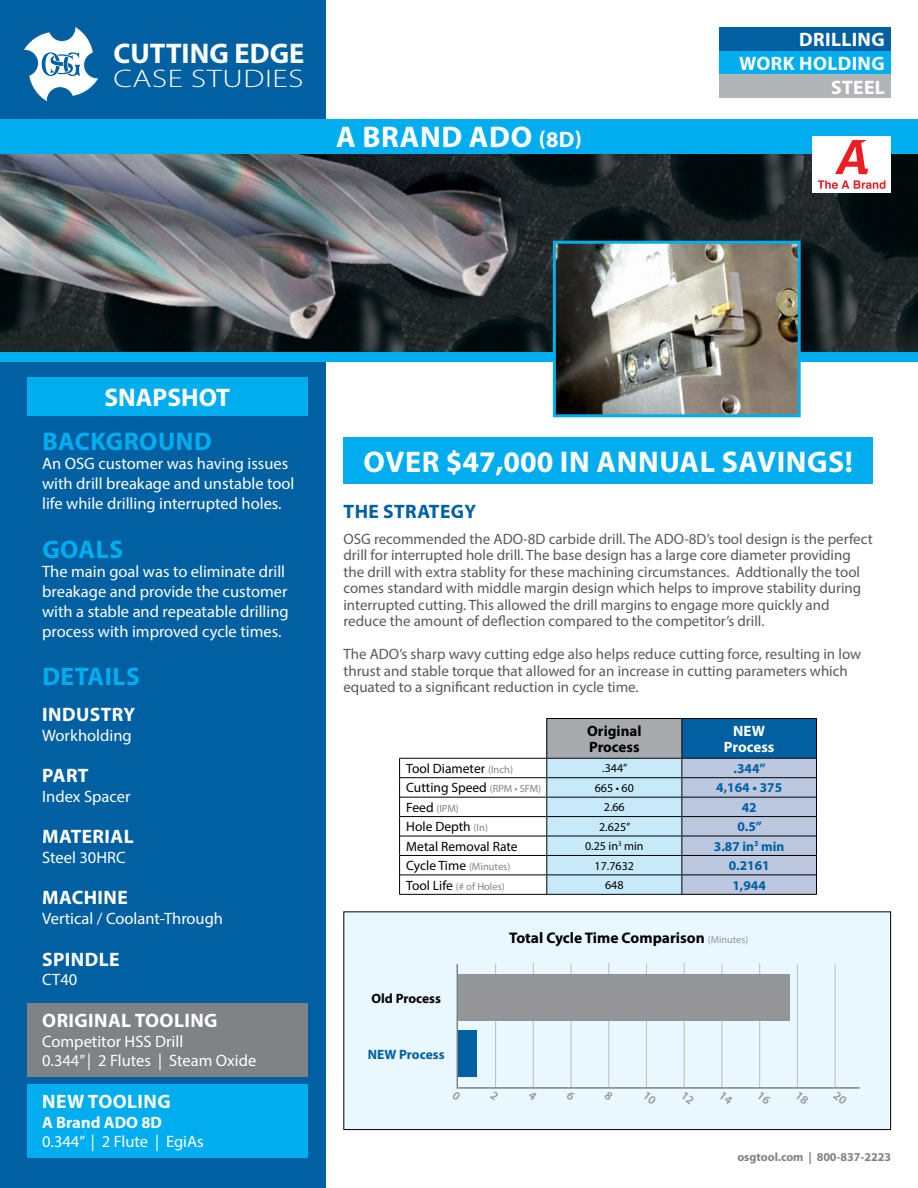
<style>
.page{position:relative;width:918px;height:1188px;background:#fff}
.page>*{position:absolute;margin:0;border:0;box-sizing:border-box;transform-origin:0 0}
.t1{font:700 30px "Myriad Pro";letter-spacing:.02em;color:#fff}
.t2{font:700 28.5px "Myriad Pro";color:#fff}
.t3{font:700 25.5px "Myriad Pro";letter-spacing:.02em;color:#00aeef}
.t4{font:300 25.5px "Myriad Pro";letter-spacing:.02em;color:#fff;scale:1.27 1}
.t5{font:700 25.5px "Myriad Pro";color:#fff}
.t6{font:700 19.5px/23.7px "Myriad Pro";letter-spacing:.02em;color:#fff;text-align:right}
.t7{font:700 19.5px "Myriad Pro";letter-spacing:.02em;color:#0060a2}
.t8{font:16.5px/19.8px "Myriad Pro";color:#fff}
.t9{font:700 16.5px "Myriad Pro";color:#fff}
.t10{font:700 15.45px "Myriad Pro";color:#000}
.t11{font:15px/16.5px "Myriad Pro";color:#58595b}
.t12{font:700 15px/16.5px "Myriad Pro";color:#000}
.t13{font:700 15px/16.5px "Myriad Pro";color:#fff;text-align:center}
.t14{font:13.5px "Myriad Pro";color:#000}
.t15{font:700 13.5px "Myriad Pro";color:#0060a2}
.t16{font:700 13.5px "Myriad Pro";color:#000}
.t17{font:12px "Myriad Pro";color:#000}
.t18{font:700 12px "Myriad Pro";color:#808285}
.t19{font:10.5px "Myriad Pro";color:#808285}
.s1{font-size:22.5px}
.s2{font-size:10.5px;color:#808285}
.s3{font-size:13.5px;color:#000}
.s4{font-weight:400;font-size:10.35px;color:#939598}
</style>
<div class="page">
<div style="left:0;top:0;width:325px;height:1188px;background:#0060a2"></div>
<img style="left:0;top:153px;width:918px;height:199px">
<div style="left:0;top:119px;width:918px;height:34px;background:#00aeef"></div>
<div style="left:0;top:352px;width:918px;height:9px;background:#00aeef"></div>
<div style="left:719px;top:27px;width:172px;height:24px;background:#0060a2"></div>
<div style="left:719px;top:51px;width:172px;height:24px;background:#00aeef"></div>
<div style="left:719px;top:75px;width:172px;height:23px;background:#b1b4b6"></div>
<svg style="left:24px;top:27px;width:74px;height:74px"></svg>
<div style="left:344px;top:912px;width:547px;height:218px;background:#e9f7fe"></div>
<div style="left:343px;top:911px;width:548px;height:219px;border:1px solid #000"></div>
<svg style="left:456px;top:963px;width:404px;height:126px"></svg>
<div style="left:27px;top:1084px;width:281px;height:74px;background:#00aeef"></div>
<div style="left:27px;top:1003px;width:281px;height:74px;background:#808285"></div>
<div style="left:27px;top:377px;width:281px;height:39px;background:#00aeef"></div>
<div style="left:343px;top:437px;width:530px;height:47px;background:#00aeef"></div>
<div style="left:813px;top:136px;width:78px;height:57px;background:#fff"></div>
<svg style="left:835px;top:140px;width:33px;height:34px"></svg>
<svg style="left:818px;top:180px;width:67px;height:9px"></svg>
<img style="left:557px;top:245px;width:240px;height:168px">
<div style="left:553px;top:241px;width:248px;height:176px;border:3px solid #00aeef"></div>
<div style="left:547px;top:719px;width:135px;height:39px;background:#a7a9ac"></div>
<div style="left:682px;top:719px;width:135px;height:39px;background:#0060a2"></div>
<hr style="left:547px;top:894px;width:135px;height:1px;background:#000">
<hr style="left:682px;top:894px;width:135px;height:1px;background:#000">
<hr style="left:399px;top:894px;width:148px;height:1px;background:#000">
<hr style="left:682px;top:719px;width:1px;height:39px;background:#000">
<svg style="left:399px;top:758px;width:418px;height:136px"></svg>
<hr style="left:546px;top:718px;width:136px;height:1px;background:#000">
<hr style="left:546px;top:719px;width:1px;height:39px;background:#000">
<hr style="left:682px;top:718px;width:135px;height:1px;background:#000">
<hr style="left:816px;top:719px;width:1px;height:39px;background:#000">
<h2 class="t2" style="left:113px;top:34px;width:192px">CUTTING EDGE</h2>
<h3 class="t4" style="left:113px;top:63px;width:151px">CASE STUDIES</h3>
<h1 class="t1" style="left:336px;top:118px;width:247px">A BRAND ADO <span class="s1">(8D)</span></h1>
<h3 class="t6" style="left:739px;top:27px;width:147px">DRILLING<br>WORK HOLDING<br>STEEL</h3>
<h3 class="t5" style="left:105px;top:381px;width:127px">SNAPSHOT</h3>
<h3 class="t3" style="left:42px;top:424px;width:171px">BACKGROUND</h3>
<p class="t8" style="left:42px;top:454px;width:254px">An OSG customer was having issues with drill breakage and unstable tool life while drilling interrupted holes.</p>
<h3 class="t3" style="left:42px;top:532px;width:82px">GOALS</h3>
<p class="t8" style="left:42px;top:562px;width:248px">The main goal was to eliminate drill breakage and provide the customer with a stable and repeatable drilling process with improved cycle times.</p>
<h3 class="t3" style="left:42px;top:660px;width:99px">DETAILS</h3>
<h3 class="t6" style="left:42px;top:702px;width:94px">INDUSTRY</h3>
<p class="t8" style="left:42px;top:725px;width:91px">Workholding</p>
<h3 class="t6" style="left:42px;top:763px;width:48px">PART</h3>
<p class="t8" style="left:42px;top:786px;width:90px">Index Spacer</p>
<h3 class="t6" style="left:42px;top:824px;width:93px">MATERIAL</h3>
<p class="t8" style="left:42px;top:847px;width:85px">Steel 30HRC</p>
<h3 class="t6" style="left:42px;top:885px;width:87px">MACHINE</h3>
<p class="t8" style="left:42px;top:908px;width:183px">Vertical / Coolant-Through</p>
<h3 class="t6" style="left:42px;top:947px;width:79px">SPINDLE</h3>
<p class="t8" style="left:42px;top:970px;width:37px">CT40</p>
<h3 class="t6" style="left:42px;top:1008px;width:177px">ORIGINAL TOOLING</h3>
<p class="t8" style="left:42px;top:1031px;width:216px">Competitor HSS Drill<br>0.344” | 2 Flutes | Steam Oxide</p>
<h3 class="t6" style="left:42px;top:1089px;width:130px">NEW TOOLING</h3>
<p class="t9" style="left:42px;top:1111px;width:121px">A Brand ADO 8D</p>
<p class="t8" style="left:42px;top:1132px;width:163px">0.344” | 2 Flute | EgiAs</p>
<h1 class="t1" style="left:364px;top:442px;width:491px">OVER $47,000 IN ANNUAL SAVINGS!</h1>
<h3 class="t7" style="left:344px;top:499px;width:134px">THE STRATEGY</h3>
<p class="t11" style="left:343px;top:530px;width:531px">OSG recommended the ADO-8D carbide drill. The ADO-8D’s tool design is the perfect drill for interrupted hole drill. The base design has a large core diameter providing the drill with extra stablity for these machining circumstances. Addtionally the tool comes standard with middle margin design which helps to improve stability during interrupted cutting. This allowed the drill margins to engage more quickly and reduce the amount of deflection compared to the competitor’s drill.</p>
<p class="t11" style="left:343px;top:646px;width:519px">The ADO’s sharp wavy cutting edge also helps reduce cutting force, resulting in low thrust and stable torque that allowed for an increase in cutting parameters which equated to a significant reduction in cycle time.</p>
<p class="t12" style="left:587px;top:722px;width:56px">Original<br>Process</p>
<p class="t13" style="left:724px;top:722px;width:52px">NEW<br>Process</p>
<p class="t14" style="left:406px;top:760px;width:108px">Tool Diameter <span class="s2">(Inch)</span></p>
<p class="t17" style="left:602px;top:761px;width:27px">.344”</p>
<p class="t15" style="left:734px;top:760px;width:34px">.344”</p>
<p class="t14" style="left:406px;top:780px;width:136px">Cutting Speed <span class="s2">(RPM • SFM)</span></p>
<p class="t17" style="left:595px;top:781px;width:41px">665 • 60</p>
<p class="t15" style="left:716px;top:779px;width:67px">4,164 • 375</p>
<p class="t19" style="left:406px;top:802px;width:54px"><span class="s3">Feed</span> (IPM)</p>
<p class="t17" style="left:604px;top:800px;width:22px">2.66</p>
<p class="t15" style="left:742px;top:799px;width:16px">42</p>
<p class="t14" style="left:406px;top:819px;width:83px">Hole Depth <span class="s2">(In)</span></p>
<p class="t17" style="left:599px;top:819px;width:33px">2.625”</p>
<p class="t15" style="left:737px;top:818px;width:26px">0.5”</p>
<p class="t14" style="left:406px;top:838px;width:113px">Metal Removal Rate</p>
<p class="t17" style="left:585px;top:839px;width:60px">0.25 in<sup>3</sup> min</p>
<p class="t15" style="left:714px;top:837px;width:72px">3.87 in<sup>3</sup> min</p>
<p class="t14" style="left:406px;top:857px;width:106px">Cycle Time <span class="s2">(Minutes)</span></p>
<p class="t17" style="left:595px;top:858px;width:41px">17.7632</p>
<p class="t15" style="left:729px;top:857px;width:42px">0.2161</p>
<p class="t19" style="left:406px;top:880px;width:100px"><span class="s3">Tool Life</span> (# of Holes)</p>
<p class="t17" style="left:605px;top:878px;width:20px">648</p>
<p class="t15" style="left:732px;top:876px;width:35px">1,944</p>
<p class="t16" style="left:371px;top:990px;width:71px">Old Process</p>
<p class="t15" style="left:368px;top:1045px;width:78px">NEW Process</p>
<p class="t10" style="left:509px;top:928px;width:241px">Total Cycle Time Comparison <span class="s4">(Minutes)</span></p>
<p class="t18" style="left:737px;top:1149px;width:155px">osgtool.com | 800-837-2223</p>
</div>
